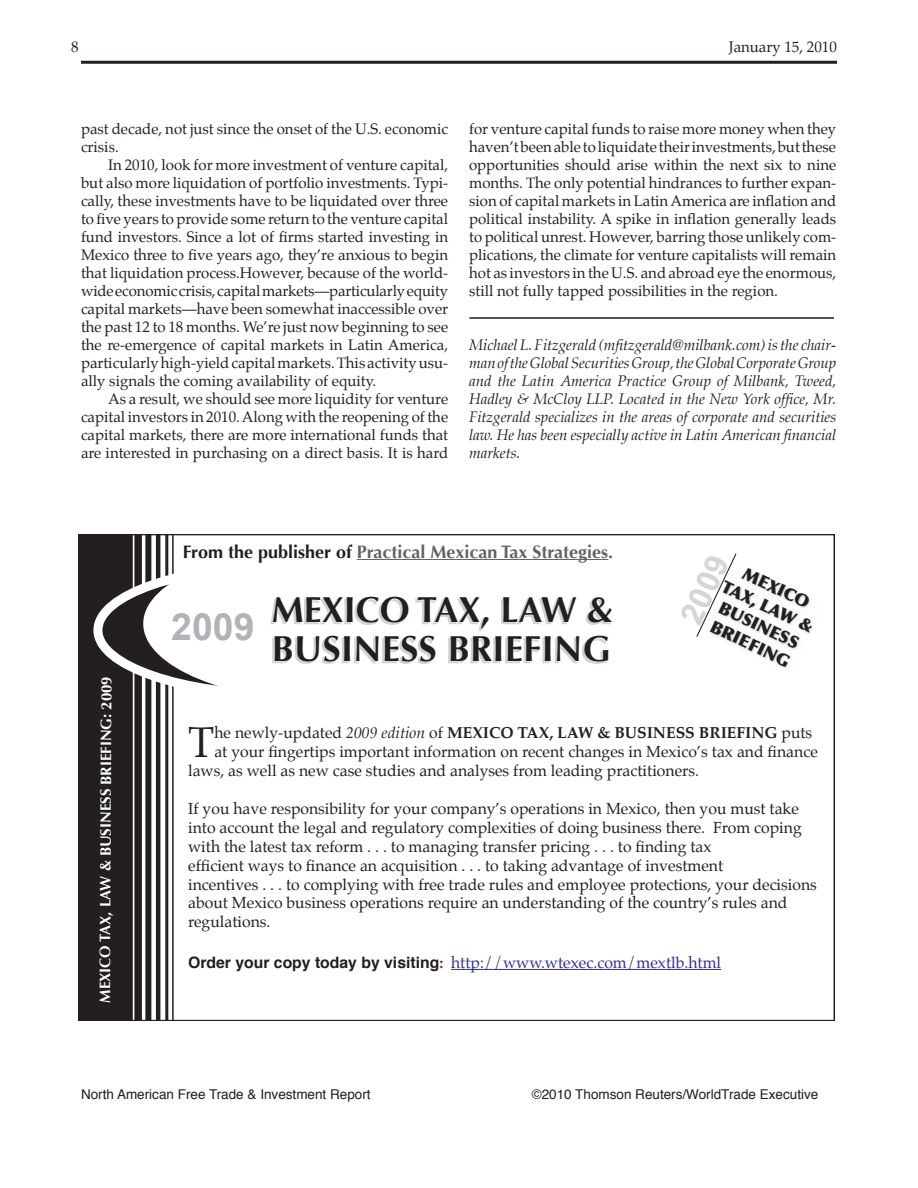
<style>
.page{position:relative;width:918px;height:1188px;background:#fff}
.page>*{position:absolute;margin:0;border:0;box-sizing:border-box;transform-origin:0 0}
.t1{font:42.75px "Palatino";color:#231f20}
.t2{font:700 37.5px "Arial";color:#b2b3b7}
.t3{font:700 36px/39px "Optima";letter-spacing:.01em;color:#231f20}
.t4{font:700 31.95px "Arial";color:#d4d5d7}
.t5{font:700 18px "Optima";color:#636366}
.t6{font:900 17.1px/20.5px "Optima";color:#231f20;text-align:center}
.t7{font:15.75px/18.9px "Palatino";color:#231f20}
.t8{font:700 15.75px "Palatino";color:#231f20}
.t9{font:15.75px "Palatino";color:#2e3092}
.t10{font:15px/18px "Palatino";color:#231f20;text-align:justify}
.t11{font:italic 15px/18px "Palatino";color:#231f20;text-align:justify}
.t12{font:700 15px "Optima";letter-spacing:-.005em;color:#fff}
.t13{font:13.5px "Helvetica";color:#231f20}
.s1{color:#231f20}
.s2{font-weight:400}
.s3{font-weight:400;font-style:italic}
.s4{font-family:"Helvetica";font-weight:700;color:#231f20}
.s5{font-weight:700;color:#981a35}
</style>
<div class="page">
<hr style="left:81px;top:61px;width:756px;height:3px;background:#231f20">
<hr style="left:470px;top:317px;width:364px;height:2px;background:#231f20">
<div style="left:78px;top:535px;width:55px;height:486px;background:#231f20"></div>
<div style="left:134px;top:535px;width:8px;height:486px;background:#231f20"></div>
<div style="left:145px;top:535px;width:6px;height:486px;background:#231f20"></div>
<hr style="left:156px;top:535px;width:4px;height:486px;background:#231f20">
<hr style="left:165px;top:535px;width:3px;height:486px;background:#231f20">
<hr style="left:172px;top:535px;width:2px;height:486px;background:#231f20">
<svg style="left:98px;top:566px;width:374px;height:129px;fill:#231f20"></svg>
<div style="left:144px;top:546px;width:375px;height:155px;background:#fff;border-radius:50%"></div>
<hr style="left:357px;top:559px;width:251px;height:1px;background:#636366">
<hr style="left:451px;top:969px;width:270px;height:1px;background:#2e3092">
<svg style="left:270px;top:598px;width:341px;height:66px"></svg>
<img style="left:721px;top:568px;width:92px;height:100px">
<svg style="left:696px;top:553px;width:40px;height:84px"></svg>
<p class="t10" style="left:729px;top:38px;width:110px">January 15, 2010</p>
<p class="t10" style="left:81px;top:120px;width:369px">past decade, not just since the onset of the U.S. economic crisis.</p>
<p class="t10" style="left:81px;top:156px;width:369px;text-indent:27px">In 2010, look for more investment of venture capital, but also more liquidation of portfolio investments. Typi&shy;cally, these investments have to be liquidated over three to five years to provide some return to the venture capital fund investors. Since a lot of firms started investing in Mexico three to five years ago, they’re anxious to begin that liquidation process.However, because of the world&shy;wide economic crisis, capital markets—particularly equity capital markets—have been somewhat inaccessible over the past 12 to 18 months. We’re just now beginning to see the re-emergence of capital markets in Latin America, particularly high-yield capital markets. This activity usu&shy;ally signals the coming availability of equity.</p>
<p class="t10" style="left:81px;top:390px;width:369px;text-indent:27px">As a result, we should see more liquidity for venture capital investors in 2010. Along with the reopening of the capital markets, there are more international funds that are interested in purchasing on a direct basis. It is hard</p>
<p class="t10" style="left:469px;top:120px;width:369px">for venture capital funds to raise more money when they haven’t been able to liquidate their investments, but these opportunities should arise within the next six to nine months. The only potential hindrances to further expan&shy;sion of capital markets in Latin America are inflation and political instability. A spike in inflation generally leads to political unrest. However, barring those unlikely com&shy;plications, the climate for venture capitalists will remain hot as investors in the U.S. and abroad eye the enormous, still not fully tapped possibilities in the region.</p>
<p class="t11" style="left:469px;top:336px;width:369px">Michael L. Fitzgerald (mfitzgerald@milbank.com) is the chair&shy;man of the Global Securities Group, the Global Corporate Group and the Latin America Practice Group of Milbank, Tweed, Hadley &amp; McCloy LLP. Located in the New York office, Mr.<br>Fitzgerald specializes in the areas of corporate and securities law. He has been especially active in Latin American financial markets.</p>
<p class="t12" style="left:97px;top:1003px;width:328px;rotate:-90deg">MEXICO TAX, LAW &amp; BUSINESS BRIEFING: 2009</p>
<p class="t5" style="left:183px;top:541px;width:432px"><span class="s1">From the publisher of</span> Practical Mexican Tax Strategies.</p>
<h2 class="t2" style="left:171px;top:606px;width:85px">2009</h2>
<h3 class="t3" style="left:272px;top:591px;width:343px">MEXICO TAX, LAW &amp;<br>BUSINESS BRIEFING</h3>
<h3 class="t4" style="left:673px;top:614px;width:73px;rotate:-65deg">2009</h3>
<p class="t6" style="left:736px;top:558px;width:101px;rotate:25deg">MEXICO<br>TAX, LAW &amp;<br>BUSINESS<br>BRIEFING</p>
<h1 class="t1" style="left:188px;top:707px;width:28px">T</h1>
<p class="t8" style="left:214px;top:720px;width:599px"><span class="s2">he newly-updated</span> <span class="s3">2009 edition</span> <span class="s2">of</span> MEXICO TAX, LAW &amp; BUSINESS BRIEFING <span class="s2">puts</span></p>
<p class="t7" style="left:214px;top:742px;width:605px">at your fingertips important information on recent changes in Mexico’s tax and finance</p>
<p class="t7" style="left:188px;top:761px;width:512px">laws, as well as new case studies and analyses from leading practitioners.</p>
<p class="t7" style="left:188px;top:799px;width:630px">If you have responsibility for your company’s operations in Mexico, then you must take into account the legal and regulatory complexities of doing business there. From coping with the latest tax reform . . . to managing transfer pricing . . . to finding tax<br>efficient ways to finance an acquisition . . . to taking advantage of investment<br>incentives . . . to complying with free trade rules and employee protections, your decisions about Mexico business operations require an understanding of the country’s rules and regulations.</p>
<p class="t9" style="left:188px;top:949px;width:535px"><span class="s4">Order your copy today by visiting</span><span class="s5">:</span> http://www.wtexec.com/mextlb.html</p>
<p class="t13" style="left:81px;top:1084px;width:291px">North American Free Trade &amp; Investment Report</p>
<p class="t13" style="left:532px;top:1084px;width:288px">©2010 Thomson Reuters/WorldTrade Executive</p>
</div>
